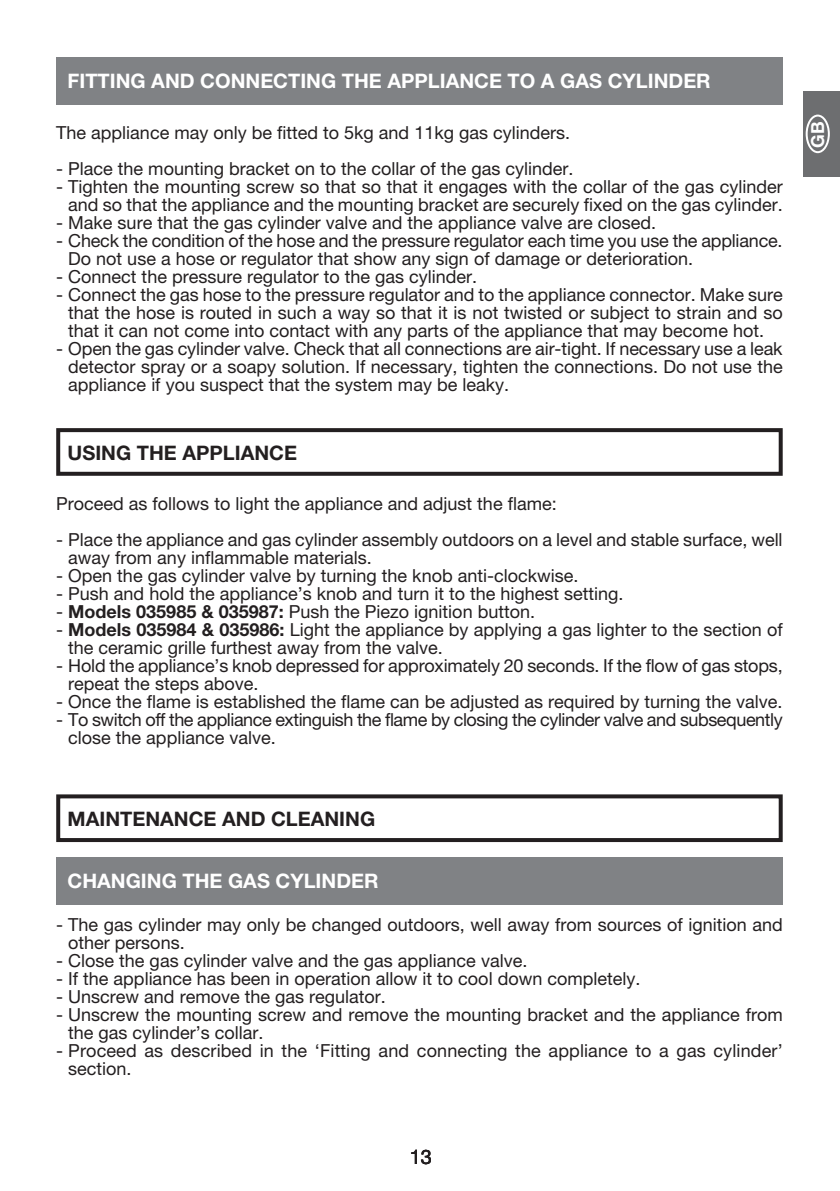
<style>
.page{position:relative;width:840px;height:1191px;background:#fff}
.page>*{position:absolute;margin:0;border:0;box-sizing:border-box;transform-origin:0 0}
.t1{font:700 20px "Helvetica Neue";color:#fff}
.t2{font:700 20px "Helvetica Neue";color:#231f20}
.t3{font:20px "Helvetica Neue";color:#231f20}
.t4{font:18px/18px "Helvetica Neue";color:#231f20}
.t5{font:18px/18px "Helvetica Neue";letter-spacing:-.025em;color:#231f20}
.t6{font:700 18px "Helvetica Neue";color:#fff}
.s1{font-weight:700}
</style>
<div class="page">
<div style="left:56px;top:57px;width:726px;height:48px;background:#808285"></div>
<div style="left:56px;top:857px;width:726px;height:47px;background:#808285"></div>
<div style="left:56px;top:428px;width:726px;height:48px;border:4px solid #231f20"></div>
<div style="left:56px;top:794px;width:726px;height:48px;border:4px solid #231f20"></div>
<div style="left:802px;top:91px;width:37px;height:85px;background:#6d6e70"></div>
<svg style="left:805px;top:115px;width:24px;height:38px"></svg>
<p class="t1" style="left:68px;top:74px;width:644px">FITTING AND CONNECTING THE APPLIANCE TO A GAS CYLINDER</p>
<p class="t4" style="left:56px;top:125px;width:515px">The appliance may only be fitted to 5kg and 11kg gas cylinders.</p>
<p class="t4" style="left:56px;top:161px;width:518px">- Place the mounting bracket on to the collar of the gas cylinder.</p>
<p class="t4" style="left:56px;top:179px;width:727px;text-align:right">- Tighten the mounting screw so that so that it engages with the collar of the gas cylinder and so that the appliance and the mounting bracket are securely fixed on the gas cylinder.</p>
<p class="t4" style="left:56px;top:215px;width:601px">- Make sure that the gas cylinder valve and the appliance valve are closed.</p>
<p class="t4" style="left:68px;top:233px;width:715px;text-indent:-12px">- Check the condition of the hose and the pressure regulator each time you use the appliance.<br>Do not use a hose or regulator that show any sign of damage or deterioration.</p>
<p class="t4" style="left:56px;top:269px;width:422px">- Connect the pressure regulator to the gas cylinder.</p>
<p class="t4" style="left:68px;top:287px;width:715px;text-align:justify;text-indent:-12px">- Connect the gas hose to the pressure regulator and to the appliance connector. Make sure that the hose is routed in such a way so that it is not twisted or subject to strain and so that it can not come into contact with any parts of the appliance that may become hot.</p>
<p class="t4" style="left:68px;top:341px;width:715px;text-align:justify;text-indent:-12px">- Open the gas cylinder valve. Check that all connections are air-tight. If necessary use a leak detector spray or a soapy solution. If necessary, tighten the connections. Do not use the appliance if you suspect that the system may be leaky.</p>
<p class="t2" style="left:68px;top:446px;width:231px">USING THE APPLIANCE</p>
<p class="t4" style="left:56px;top:496px;width:501px">Proceed as follows to light the appliance and adjust the flame:</p>
<p class="t4" style="left:68px;top:532px;width:715px;text-indent:-12px">- Place the appliance and gas cylinder assembly outdoors on a level and stable surface, well away from any inflammable materials.</p>
<p class="t4" style="left:56px;top:568px;width:523px">- Open the gas cylinder valve by turning the knob anti-clockwise.</p>
<p class="t4" style="left:56px;top:586px;width:568px">- Push and hold the appliance’s knob and turn it to the highest setting.</p>
<p class="t4" style="left:56px;top:604px;width:480px">- <span class="s1">Models 035985 &amp; 035987:</span> Push the Piezo ignition button.</p>
<p class="t4" style="left:68px;top:622px;width:715px;text-indent:-12px">- <span class="s1">Models 035984 &amp; 035986:</span> Light the appliance by applying a gas lighter to the section of the ceramic grille furthest away from the valve.</p>
<p class="t4" style="left:68px;top:658px;width:715px;text-indent:-12px">- Hold the appliance’s knob depressed for approximately 20 seconds. If the flow of gas stops, repeat the steps above.</p>
<p class="t4" style="left:56px;top:694px;width:727px">- Once the flame is established the flame can be adjusted as required by turning the valve.</p>
<p class="t5" style="left:68px;top:712px;width:715px;text-indent:-12px">- To switch off the appliance extinguish the flame by closing the cylinder valve and subsequently close the appliance valve.</p>
<p class="t2" style="left:68px;top:812px;width:309px">MAINTENANCE AND CLEANING</p>
<p class="t1" style="left:68px;top:874px;width:312px">CHANGING THE GAS CYLINDER</p>
<p class="t4" style="left:68px;top:917px;width:715px;text-indent:-12px">- The gas cylinder may only be changed outdoors, well away from sources of ignition and other persons.</p>
<p class="t4" style="left:56px;top:953px;width:472px">- Close the gas cylinder valve and the gas appliance valve.</p>
<p class="t4" style="left:56px;top:971px;width:585px">- If the appliance has been in operation allow it to cool down completely.</p>
<p class="t4" style="left:56px;top:989px;width:331px">- Unscrew and remove the gas regulator.</p>
<p class="t4" style="left:68px;top:1007px;width:715px;text-indent:-12px">- Unscrew the mounting screw and remove the mounting bracket and the appliance from the gas cylinder’s collar.</p>
<p class="t4" style="left:68px;top:1043px;width:715px;text-indent:-12px">- Proceed as described in the ‘Fitting and connecting the appliance to a gas cylinder’ section.</p>
<p class="t6" style="left:810px;top:148px;width:28px;rotate:-90deg">GB</p>
<p class="t3" style="left:409px;top:1149px;width:24px">13</p>
</div>
